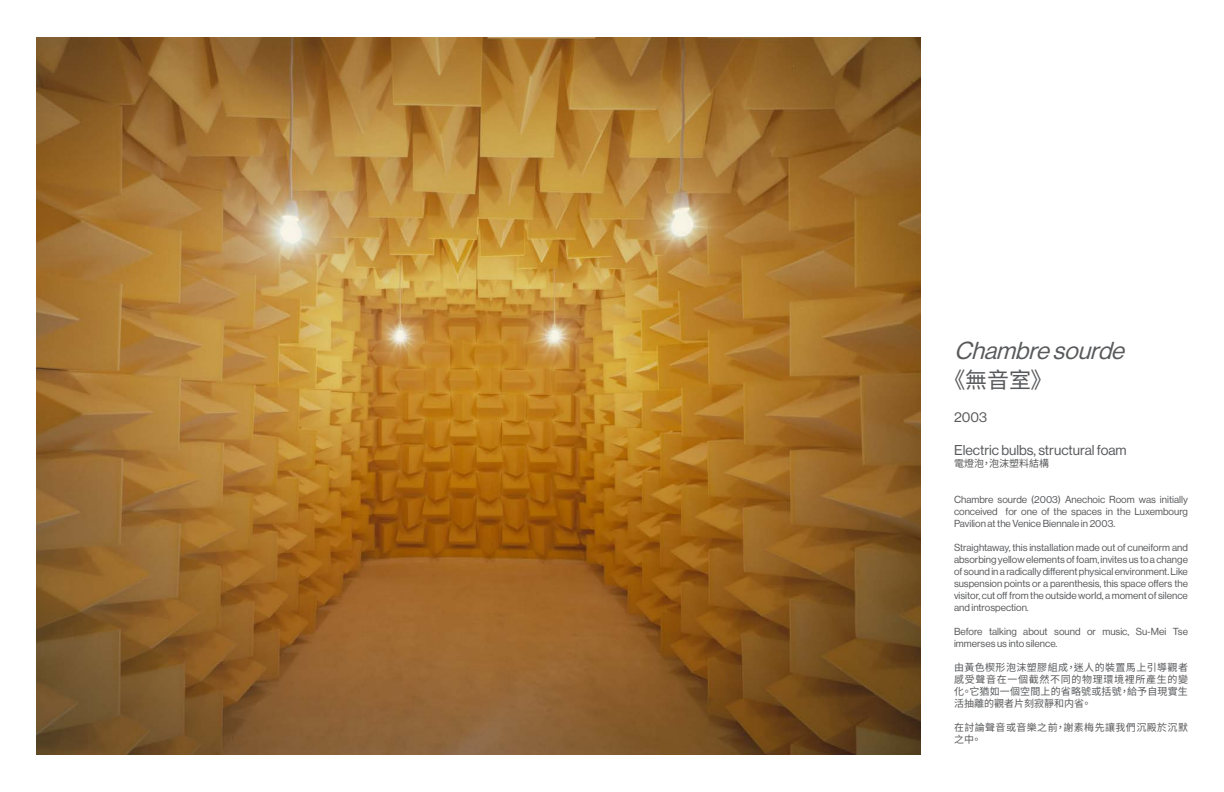
<style>
.page{position:relative;width:1224px;height:792px;background:#fff}
.page>*{position:absolute;margin:0;border:0;box-sizing:border-box;transform-origin:0 0}
.t1{font:italic 24px "Haas Grot Disp 55 Roman";color:#58595b}
.t2{font:22px "Noto Sans CJ Khk";color:#58595b}
.t3{font:14px "Haas Grot Disp 55 Roman";color:#58595b}
.t4{font:10px/12px "Haas Grot Disp 55 Roman";color:#58595b;text-align:justify}
.t5{font:10px/12px "Noto Sans CJ Khk";letter-spacing:.015em;color:#58595b;text-align:justify}
.t6{font:10px/12px "Noto Sans CJ Khk";letter-spacing:.04em;color:#58595b}
</style>
<div class="page">
<img style="left:36px;top:37px;width:885px;height:718px">
<h1 class="t1" style="left:954px;top:337px;width:179px">Chambresourde</h1>
<h2 class="t2" style="left:943px;top:368px;width:111px">《無音室》</h2>
<h3 class="t3" style="left:954px;top:409px;width:35px">2003</h3>
<h3 class="t3" style="left:954px;top:442px;width:174px">Electric bulbs, structural foam</h3>
<p class="t5" style="left:954px;top:458px;width:96px">電燈泡，泡沫塑料結構</p>
<p class="t4" style="left:954px;top:494px;width:236px">Chambre sourde (2003) Anechoic Room was initially conceived for one of the spaces in the Luxembourg Pavilion at the Venice Biennale in 2003.</p>
<p class="t4" style="left:954px;top:542px;width:236px">Straightaway, this installation made out of cuneiform and absorbing yellow elements of foam, invites us to a change of sound in a radically different physical environment. Like suspension points or a parenthesis, this space offers the visitor, cut off from the outside world, a moment of silence and introspection.</p>
<p class="t4" style="left:954px;top:626px;width:235px">Before talking about sound or music, Su-Mei Tse immerses us into silence.</p>
<p class="t5" style="left:954px;top:662px;width:236px">由黃色楔形泡沫塑膠組成，迷人的裝置馬上引導觀者感受聲音在一個截然不同的物理環境裡所產生的變化。它猶如一個空間上的省略號或括號，給予自現實生活抽離的觀者片刻寂靜和内省。</p>
<p class="t6" style="left:954px;top:722px;width:236px">在討論聲音或音樂之前，謝素梅先讓我們沉殿於沉默之中。</p>
</div>
